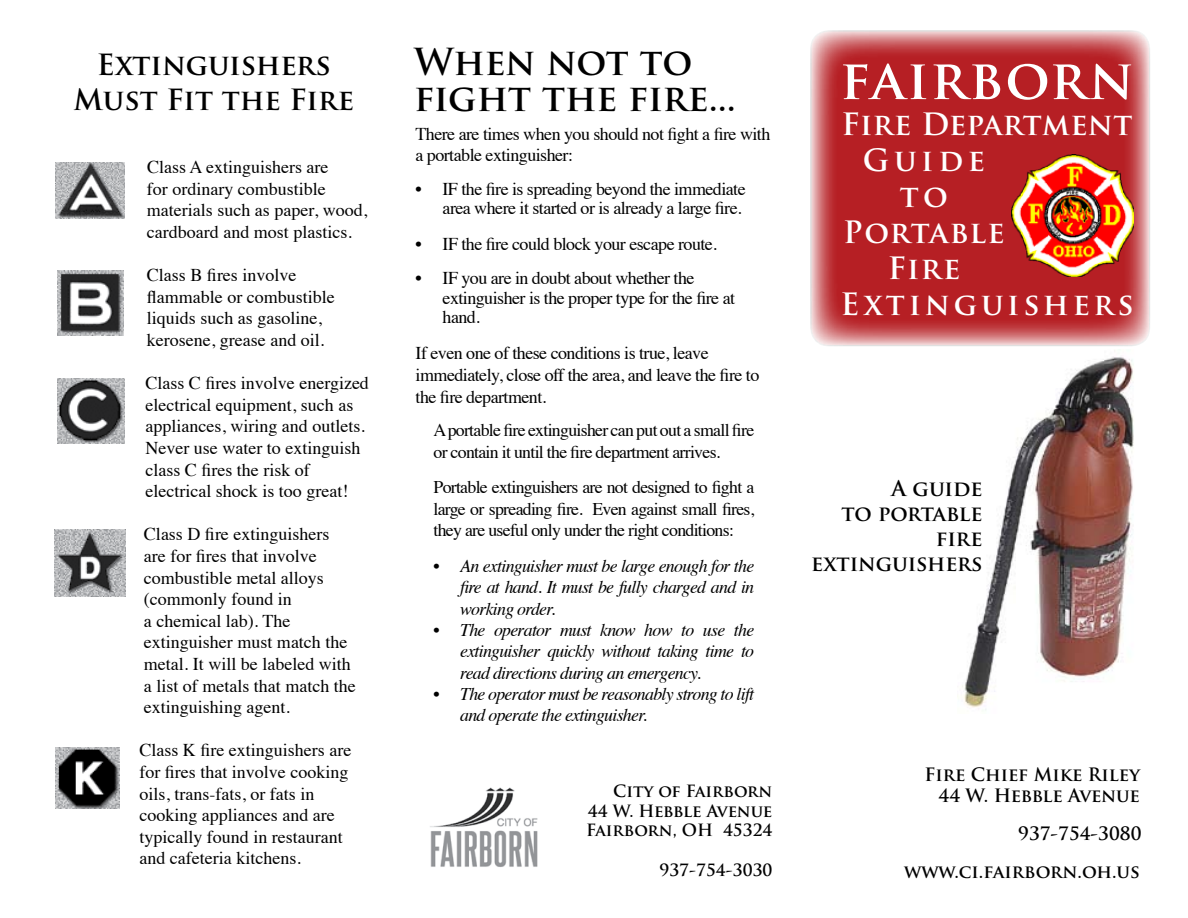
<style>
.page{position:relative;width:1188px;height:918px;background:#fff}
.page>*{position:absolute;margin:0;border:0;box-sizing:border-box;transform-origin:0 0}
.t1{font:700 54px "Trajan Pro";letter-spacing:.03em;color:#fff}
.t2{font:700 36.3px/36px "Trajan Pro";color:#000}
.t3{font:700 30px "Trajan Pro";letter-spacing:.005em;color:#fff}
.t4{font:700 30px "Trajan Pro";letter-spacing:.125em;color:#fff}
.t5{font:700 30px "Trajan Pro";letter-spacing:.05em;color:#fff}
.t6{font:700 30px "Trajan Pro";letter-spacing:.02em;color:#fff}
.t7{font:700 28.5px/34.2px "Trajan Pro";color:#000;text-align:center}
.t8{font:700 21px/25.2px "Trajan Pro";letter-spacing:-.01em;color:#000;text-align:right}
.t9{font:18px/21.6px "Times";color:#000}
.t10{font:18px/21.6px "Times";letter-spacing:-.03em;color:#000}
.t11{font:700 18px/21.6px "Trajan Pro";color:#000;text-align:right}
.t12{font:italic 17.85px/21.5px "Times";letter-spacing:-.04em;color:#000;text-align:justify}
.t13{font:17.85px/21.5px "Times";letter-spacing:-.04em;color:#000}
.t14{font:700 16.5px/19.8px "Trajan Pro";color:#000;text-align:justify}
</style>
<div class="page">
<img style="left:957px;top:356px;width:177px;height:354px">
<svg style="left:811px;top:31px;width:339px;height:315px;fill:#b61f24"></svg>
<div style="left:810px;top:30px;width:340px;height:316px;border:2px solid #000;border-radius:18px"></div>
<img style="left:56px;top:162px;width:68px;height:57px">
<img style="left:57px;top:271px;width:67px;height:65px">
<img style="left:57px;top:379px;width:68px;height:65px">
<img style="left:54px;top:530px;width:71px;height:67px">
<img style="left:56px;top:748px;width:64px;height:60px">
<img style="left:1011px;top:154px;width:123px;height:123px">
<img style="left:430px;top:787px;width:108px;height:80px">
<h3 class="t7" style="left:73px;top:48px;width:282px">Extinguishers<br>Must Fit the Fire</h3>
<p class="t9" style="left:147px;top:155px;width:222px">Class A extinguishers are<br>for ordinary combustible materials such as paper, wood, cardboard and most plastics.</p>
<p class="t9" style="left:147px;top:263px;width:189px">Class B fires involve flammable or combustible liquids such as gasoline, kerosene, grease and oil.</p>
<p class="t9" style="left:145px;top:371px;width:225px">Class C fires involve energized electrical equipment, such as appliances, wiring and outlets.<br>Never use water to extinguish class C fires the risk of electrical shock is too great!</p>
<p class="t9" style="left:144px;top:522px;width:213px">Class D fire extinguishers<br>are for fires that involve combustible metal alloys (commonly found in<br>a chemical lab). The extinguisher must match the metal. It will be labeled with a list of metals that match the extinguishing agent.</p>
<p class="t9" style="left:139px;top:738px;width:213px">Class K fire extinguishers are for fires that involve cooking oils, trans-fats, or fats in cooking appliances and are typically found in restaurant and cafeteria kitchens.</p>
<h2 class="t2" style="left:414px;top:44px;width:323px">When not to fight the fire...</h2>
<p class="t10" style="left:416px;top:121px;width:356px">There are times when you should not fight a fire with a portable extinguisher:</p>
<p class="t10" style="left:416px;top:178px;width:332px;line-height:19.5px;text-align:right">• IF the fire is spreading beyond the immediate area where it started or is already a large fire.</p>
<p class="t10" style="left:416px;top:232px;width:303px">• IF the fire could block your escape route.</p>
<p class="t10" style="left:443px;top:267px;width:294px;line-height:19.5px;text-indent:-27px">• IF you are in doubt about whether the extinguisher is the proper type for the fire at hand.</p>
<p class="t10" style="left:416px;top:341px;width:345px">If even one of these conditions is true, leave immediately, close off the area, and leave the fire to the fire department.</p>
<p class="t13" style="left:433px;top:418px;width:322px">Aportable fire extinguisher can put out a small fire or contain it until the fire department arrives.</p>
<p class="t13" style="left:433px;top:475px;width:322px;text-align:justify">Portable extinguishers are not designed to fight a large or spreading fire. Even against small fires, they are useful only under the right conditions:</p>
<p class="t12" style="left:460px;top:554px;width:296px;text-indent:-27px">• An extinguisher must be large enough for the fire at hand. It must be fully charged and in working order.</p>
<p class="t12" style="left:460px;top:618px;width:296px;text-indent:-27px">• The operator must know how to use the extinguisher quickly without taking time to read directions during an emergency.</p>
<p class="t12" style="left:460px;top:682px;width:296px;text-indent:-27px">• The operator must be reasonably strong to lift and operate the extinguisher.</p>
<p class="t14" style="left:586px;top:781px;width:188px;text-indent:27px">City of Fairborn 44 W. Hebble Avenue Fairborn, OH 45324</p>
<p class="t14" style="left:659px;top:860px;width:115px">937-754-3030</p>
<h1 class="t1" style="left:840px;top:46px;width:296px">fairborn</h1>
<h3 class="t3" style="left:842px;top:105px;width:293px">Fire Department</h3>
<h3 class="t5" style="left:863px;top:141px;width:124px">Guide</h3>
<h3 class="t5" style="left:900px;top:177px;width:50px">to</h3>
<h3 class="t6" style="left:843px;top:213px;width:163px">Portable</h3>
<h3 class="t5" style="left:888px;top:249px;width:74px">Fire</h3>
<h3 class="t4" style="left:840px;top:285px;width:295px">Extinguishers</h3>
<p class="t8" style="left:811px;top:476px;width:173px">A guide<br>to portable fire extinguishers</p>
<p class="t11" style="left:925px;top:763px;width:217px">Fire Chief Mike Riley<br>44 W. Hebble Avenue</p>
<p class="t11" style="left:1018px;top:823px;width:125px">937-754-3080</p>
<p class="t11" style="left:904px;top:861px;width:237px">www.ci.fairborn.oh.us</p>
</div>
